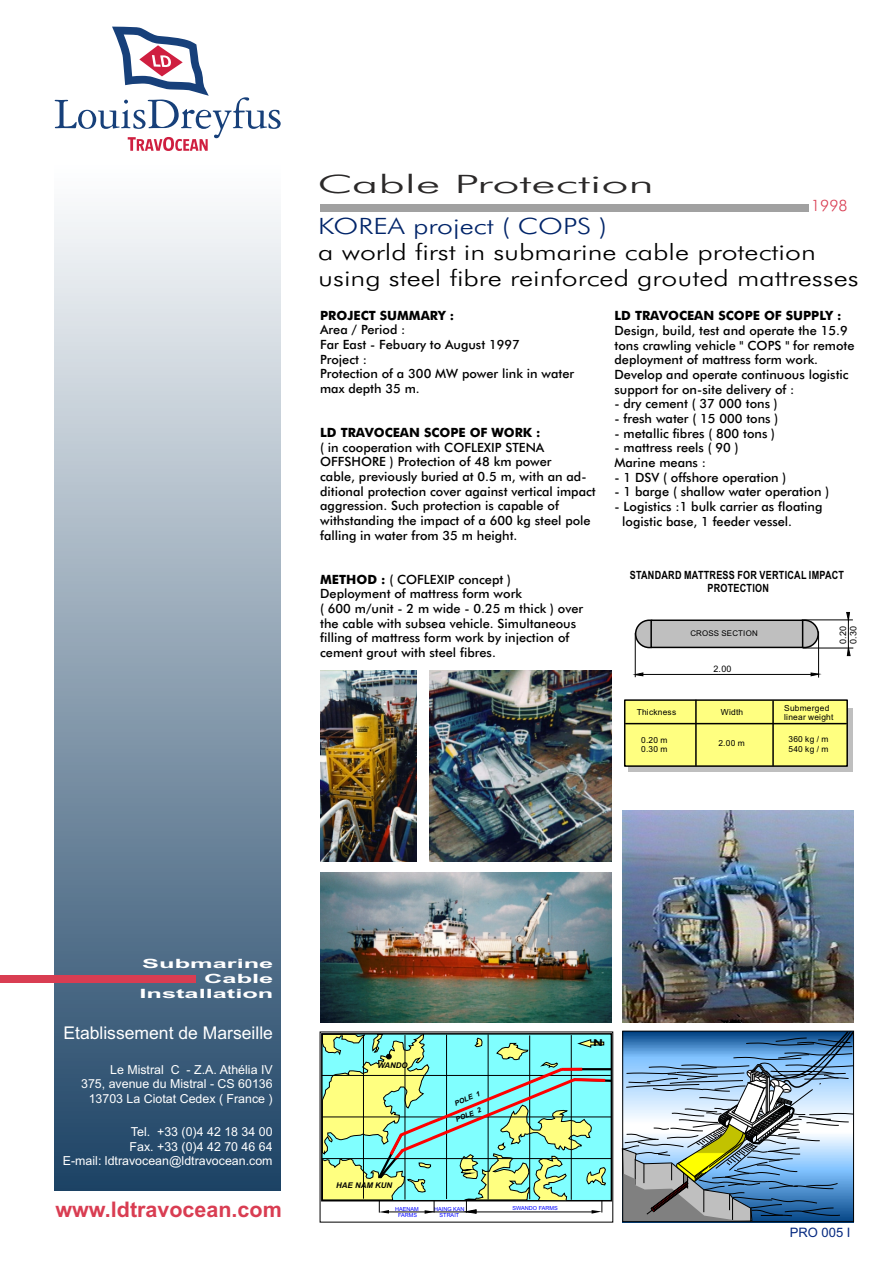
<style>
.page{position:relative;width:893px;height:1262px;background:#fff}
.page>*{position:absolute;margin:0;border:0;box-sizing:border-box;transform-origin:0 0}
.t1{font:300 25.35px "Futura BT";color:#2b2929;scale:1.92 1}
.t2{font:300 22.5px/26px "Futura BT";color:#000;scale:1.26 1}
.t3{font:300 22.5px "Futura BT";color:#002469;scale:1.26 1}
.t4{font:700 21.45px "Arial";color:#d93d52}
.t5{font:17.55px "Arial";color:#fff}
.t6{font:300 15.75px "Futura BT";color:#d93d52}
.t7{font:13.05px "Arial";color:#052980}
.t8{font:500 12.75px/14.7px "Futura BT";color:#000}
.t9{font:700 12.75px "Futura BT";color:#000}
.t10{font:700 12.75px/14.7px "Arial";color:#fff;text-align:right;scale:1.99 1}
.t11{font:12.45px/14.2px "Arial";color:#fff;text-align:right}
.t12{font:700 11.4px/13px "Arial";letter-spacing:.025em;color:#000;text-align:center;scale:.8 1}
.t13{font:700 9.45px "Arial";color:#000;scale:1.46 1}
.t14{font:9px/10.4px "Arial";color:#000}
.t15{font:8.4px/9.6px "Arial";letter-spacing:.025em;color:#000}
.t16{font:7.95px "Arial";letter-spacing:.025em;color:#000}
.t17{font:italic 700 7.8px "Arial";color:#000}
.t18{font:italic 700 7.05px/15.5px "Arial";color:#000}
.t19{font:5.55px/6.3px "Arial";color:#00f;text-align:center}
.s1{font-weight:700}
</style>
<div class="page">
<svg style="left:635px;top:619px;width:28px;height:29px"></svg>
<div style="left:790px;top:619px;width:28px;height:29px;background:#bfbfbf;border:1px solid #000;border-radius:50%"></div>
<svg style="left:649px;top:619px;width:155px;height:30px;background:#ababab"></svg>
<svg style="left:633px;top:672px;width:10px;height:4px"></svg>
<hr style="left:635px;top:674px;width:182px;height:1px;background:#000">
<hr style="left:635px;top:633px;width:1px;height:44px;background:#000">
<hr style="left:818px;top:631px;width:1px;height:46px;background:#000">
<svg style="left:810px;top:672px;width:10px;height:4px"></svg>
<hr style="left:802px;top:619px;width:50px;height:1px;background:#000">
<hr style="left:802px;top:648px;width:51px;height:1px;background:#000">
<hr style="left:848px;top:619px;width:1px;height:32px;background:#000">
<svg style="left:847px;top:646px;width:3px;height:11px"></svg>
<svg style="left:846px;top:612px;width:3px;height:10px"></svg>
<div style="left:628px;top:708px;width:224px;height:64px;background:#bfbfbf"></div>
<svg style="left:624px;top:699px;width:224px;height:68px;background:#ebeb77"></svg>
<hr style="left:695px;top:700px;width:1px;height:65px;background:#000">
<hr style="left:772px;top:701px;width:1px;height:64px;background:#000">
<hr style="left:625px;top:723px;width:221px;height:1px;background:#000">
<div style="left:320px;top:205px;width:488px;height:7px;background:#a1a1a1"></div>
<svg style="left:621px;top:1030px;width:234px;height:191px;background:#8ba8bc"></svg>
<div style="left:622px;top:1031px;width:231px;height:190px;border:1px solid #000"></div>
<img style="left:429px;top:670px;width:182px;height:191px">
<img style="left:320px;top:670px;width:97px;height:191px">
<img style="left:320px;top:872px;width:291px;height:150px">
<img style="left:622px;top:810px;width:231px;height:212px">
<svg style="left:322px;top:1034px;width:291px;height:179px;background:#9bddbf"></svg>
<hr style="left:322px;top:1158px;width:289px;height:1px;background:#000">
<img style="left:55px;top:210px;width:226px;height:980px">
<div style="left:0;top:975px;width:195px;height:7px;background:#d93d52"></div>
<svg style="left:55px;top:27px;width:226px;height:124px"></svg>
<h1 class="t1" style="left:317px;top:174px;width:177px">Cable Protection</h1>
<h2 class="t3" style="left:318px;top:217px;width:231px">KOREA project ( COPS )</h2>
<h2 class="t2" style="left:318px;top:241px;width:430px">a world first in submarine cable protection using steel fibre reinforced grouted mattresses</h2>
<p class="t6" style="left:811px;top:199px;width:38px">1998</p>
<p class="t9" style="left:320px;top:310px;width:135px">PROJECT SUMMARY :</p>
<p class="t8" style="left:320px;top:324px;width:255px">Area / Period :<br>Far East - Febuary to August 1997<br>Project :<br>Protection of a 300 MW power link in water max depth 35 m.</p>
<p class="t9" style="left:320px;top:427px;width:222px">LD TRAVOCEAN SCOPE OF WORK :</p>
<p class="t8" style="left:320px;top:441px;width:277px">( in cooperation with COFLEXIP STENA OFFSHORE ) Protection of 48 km power<br>cable, previously buried at 0.5 m, with an ad&shy;ditional protection cover against vertical impact aggression. Such protection is capable of withstanding the impact of a 600 kg steel pole falling in water from 35 m height.</p>
<p class="t8" style="left:320px;top:573px;width:264px"><span class="s1">METHOD :</span> ( COFLEXIP concept )<br>Deployment of mattress form work<br>( 600 m/unit - 2 m wide - 0.25 m thick ) over the cable with subsea vehicle. Simultaneous filling of mattress form work by injection of cement grout with steel fibres.</p>
<p class="t9" style="left:614px;top:311px;width:228px">LD TRAVOCEAN SCOPE OF SUPPLY :</p>
<p class="t8" style="left:614px;top:324px;width:241px">Design, build, test and operate the 15.9 tons crawling vehicle " COPS " for remote deployment of mattress form work.<br>Develop and operate continuous logistic support for on-site delivery of :</p>
<p class="t8" style="left:614px;top:398px;width:165px">- dry cement ( 37 000 tons )</p>
<p class="t8" style="left:614px;top:412px;width:165px">- fresh water ( 15 000 tons )</p>
<p class="t8" style="left:614px;top:427px;width:162px">- metallic fibres ( 800 tons )</p>
<p class="t8" style="left:614px;top:442px;width:126px">- mattress reels ( 90 )<br>Marine means :</p>
<p class="t8" style="left:614px;top:471px;width:173px">- 1 DSV ( offshore operation )</p>
<p class="t8" style="left:614px;top:486px;width:216px">- 1 barge ( shallow water operation )</p>
<p class="t8" style="left:622px;top:500px;width:202px;text-indent:-8px">- Logistics :1 bulk carrier as floating logistic base, 1 feeder vessel.</p>
<p class="t12" style="left:629px;top:569px;width:269px">STANDARD MATTRESS FOR VERTICAL IMPACT<br>PROTECTION</p>
<p class="t16" style="left:690px;top:630px;width:69px">CROSS SECTION</p>
<p class="t14" style="left:713px;top:664px;width:20px">2.00</p>
<p class="t14" style="left:838px;top:644px;width:20px;rotate:-90deg">0.20<br>0.30</p>
<p class="t15" style="left:636px;top:708px;width:41px">Thickness</p>
<p class="t15" style="left:721px;top:708px;width:24px">Width</p>
<p class="t15" style="left:784px;top:703px;width:51px">Submerged linear weight</p>
<p class="t15" style="left:641px;top:735px;width:28px">0.20 m<br>0.30 m</p>
<p class="t15" style="left:718px;top:739px;width:28px">2.00 m</p>
<p class="t15" style="left:788px;top:735px;width:41px">360 kg / m<br>540 kg / m</p>
<p class="t10" style="left:139px;top:957px;width:69px">Submarine<br>Cable<br>Installation</p>
<h3 class="t5" style="left:63px;top:1026px;width:211px">Etablissement de Marseille</h3>
<p class="t11" style="left:81px;top:1063px;width:193px">Le Mistral C - Z.A. Athélia IV<br>375, avenue du Mistral - CS 60136<br>13703 La Ciotat Cedex ( France )</p>
<p class="t11" style="left:63px;top:1125px;width:211px">Tel. +33 (0)4 42 18 34 00<br>Fax. +33 (0)4 42 70 46 64<br>E-mail: ldtravocean@ldtravocean.com</p>
<h3 class="t4" style="left:55px;top:1201px;width:228px">www.ldtravocean.com</h3>
<p class="t17" style="left:377px;top:1062px;width:32px">WANDO</p>
<p class="t17" style="left:336px;top:1182px;width:57px">HAE NAM KUN</p>
<p class="t18" style="left:447px;top:1098px;width:34px;text-indent:5px;rotate:-22deg">POLE 1<br>POLE 2</p>
<p class="t19" style="left:395px;top:1205px;width:25px">HAENAM</p>
<p class="t19" style="left:512px;top:1205px;width:47px">SWANDO FARMS</p>
<p class="t19" style="left:398px;top:1212px;width:21px">FARMS</p>
<p class="t19" style="left:434px;top:1205px;width:32px">HAING KAN<br>STRAIT</p>
<p class="t13" style="left:593px;top:1038px;width:8px">N</p>
<p class="t7" style="left:789px;top:1227px;width:62px">PRO 005 I</p>
</div>
